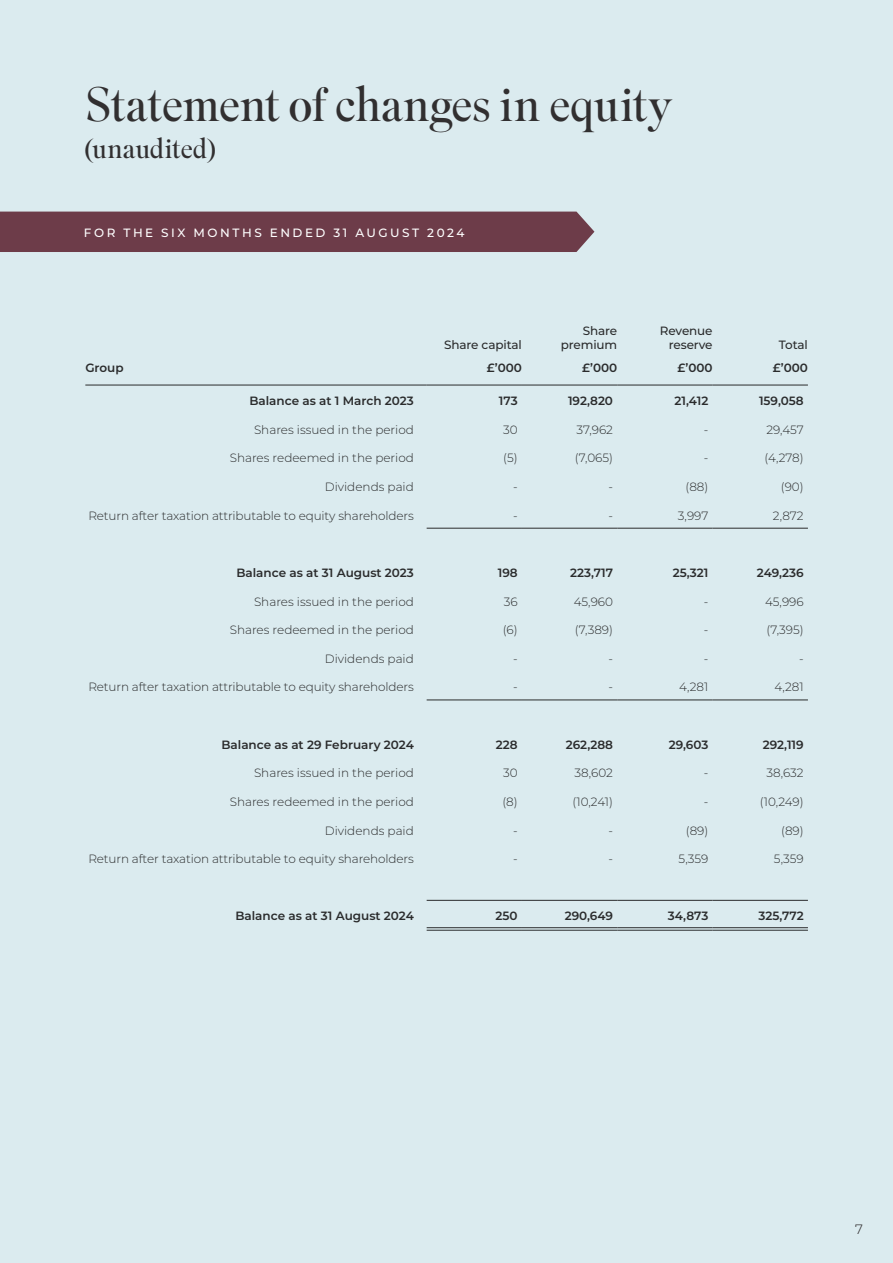
<style>
.page{position:relative;width:893px;height:1263px;background:#dbebef}
.page>*{position:absolute;margin:0;border:0;box-sizing:border-box;transform-origin:0 0}
.t1{font:300 48px "Superior Title";letter-spacing:-.015em;color:#312f30}
.t2{font:300 27.75px "Superior Title";letter-spacing:-.01em;color:#312f30}
.t3{font:300 13.5px "Montserrat";color:#231f20}
.t4{font:300 12px "Montserrat";color:#312f30}
.t5{font:600 12px "Montserrat";color:#312f30}
.t6{font:500 12px/13.5px "Montserrat";letter-spacing:-.01em;color:#312f30;text-align:right}
.CaseStudy-Intro{font:500 12px "Montserrat";letter-spacing:.21em;color:#fff}
</style>
<div class="page">
<div style="left:0;top:212px;width:594px;height:40px;background:#6d3c49"></div>
<hr style="left:85px;top:385px;width:342px;height:1px;background:#312f30">
<hr style="left:427px;top:385px;width:95px;height:1px;background:#312f30">
<hr style="left:522px;top:385px;width:95px;height:1px;background:#312f30">
<hr style="left:617px;top:385px;width:96px;height:1px;background:#312f30">
<hr style="left:713px;top:385px;width:95px;height:1px;background:#312f30">
<hr style="left:427px;top:528px;width:95px;height:1px;background:#312f30">
<hr style="left:522px;top:528px;width:95px;height:1px;background:#312f30">
<hr style="left:617px;top:528px;width:96px;height:1px;background:#312f30">
<hr style="left:713px;top:528px;width:95px;height:1px;background:#312f30">
<hr style="left:427px;top:700px;width:95px;height:1px;background:#312f30">
<hr style="left:522px;top:700px;width:95px;height:1px;background:#312f30">
<hr style="left:617px;top:700px;width:96px;height:1px;background:#312f30">
<hr style="left:713px;top:700px;width:95px;height:1px;background:#312f30">
<hr style="left:427px;top:900px;width:95px;height:1px;background:#312f30">
<hr style="left:522px;top:900px;width:95px;height:1px;background:#312f30">
<hr style="left:617px;top:900px;width:96px;height:1px;background:#312f30">
<hr style="left:713px;top:900px;width:95px;height:1px;background:#312f30">
<hr style="left:427px;top:927px;width:95px;height:1px;background:#312f30">
<hr style="left:427px;top:930px;width:95px;height:1px;background:#312f30">
<hr style="left:522px;top:927px;width:95px;height:1px;background:#312f30">
<hr style="left:522px;top:930px;width:95px;height:1px;background:#312f30">
<hr style="left:617px;top:927px;width:96px;height:1px;background:#312f30">
<hr style="left:617px;top:930px;width:96px;height:1px;background:#312f30">
<hr style="left:713px;top:927px;width:95px;height:1px;background:#312f30">
<hr style="left:713px;top:930px;width:95px;height:1px;background:#312f30">
<p class="t1" style="left:85px;top:76px;width:590px">Statement of changes in equity</p>
<p class="t2" style="left:85px;top:132px;width:133px">(unaudited)</p>
<p class="CaseStudy-Intro" style="left:84px;top:225px;width:382px">FOR THE SIX MONTHS ENDED 31 AUGUST 2024</p>
<p class="t5" style="left:85px;top:359px;width:40px">Group</p>
<p class="t6" style="left:444px;top:337px;width:79px">Share capital</p>
<p class="t5" style="left:487px;top:359px;width:37px">£’000</p>
<p class="t6" style="left:561px;top:324px;width:58px">Share premium</p>
<p class="t5" style="left:582px;top:359px;width:37px">£’000</p>
<p class="t6" style="left:660px;top:324px;width:54px">Revenue reserve</p>
<p class="t5" style="left:677px;top:359px;width:37px">£’000</p>
<p class="t6" style="left:779px;top:337px;width:31px">Total</p>
<p class="t5" style="left:773px;top:359px;width:37px">£’000</p>
<p class="t5" style="left:249px;top:392px;width:166px">Balance as at 1 March 2023</p>
<p class="t5" style="left:499px;top:392px;width:20px">173</p>
<p class="t5" style="left:568px;top:392px;width:47px">192,820</p>
<p class="t5" style="left:674px;top:392px;width:35px">21,412</p>
<p class="t5" style="left:759px;top:392px;width:46px">159,058</p>
<p class="t4" style="left:254px;top:421px;width:161px">Shares issued in the period</p>
<p class="t4" style="left:503px;top:421px;width:16px">30</p>
<p class="t4" style="left:577px;top:421px;width:38px">37,962</p>
<p class="t4" style="left:704px;top:421px;width:6px">-</p>
<p class="t4" style="left:766px;top:421px;width:39px">29,457</p>
<p class="t4" style="left:230px;top:450px;width:186px">Shares redeemed in the period</p>
<p class="t4" style="left:503px;top:450px;width:16px">(5)</p>
<p class="t4" style="left:575px;top:450px;width:40px">(7,065)</p>
<p class="t4" style="left:704px;top:450px;width:6px">-</p>
<p class="t4" style="left:765px;top:450px;width:41px">(4,278)</p>
<p class="t4" style="left:325px;top:479px;width:91px">Dividends paid</p>
<p class="t4" style="left:513px;top:479px;width:6px">-</p>
<p class="t4" style="left:608px;top:479px;width:6px">-</p>
<p class="t4" style="left:685px;top:479px;width:24px">(88)</p>
<p class="t4" style="left:781px;top:479px;width:24px">(90)</p>
<p class="t4" style="left:88px;top:507px;width:327px">Return after taxation attributable to equity shareholders</p>
<p class="t4" style="left:513px;top:507px;width:6px">-</p>
<p class="t4" style="left:608px;top:507px;width:6px">-</p>
<p class="t4" style="left:678px;top:507px;width:32px">3,997</p>
<p class="t4" style="left:773px;top:507px;width:32px">2,872</p>
<p class="t5" style="left:236px;top:564px;width:179px">Balance as at 31 August 2023</p>
<p class="t5" style="left:498px;top:564px;width:21px">198</p>
<p class="t5" style="left:570px;top:564px;width:44px">223,717</p>
<p class="t5" style="left:673px;top:564px;width:37px">25,321</p>
<p class="t5" style="left:757px;top:564px;width:48px">249,236</p>
<p class="t4" style="left:254px;top:593px;width:161px">Shares issued in the period</p>
<p class="t4" style="left:504px;top:593px;width:15px">36</p>
<p class="t4" style="left:574px;top:593px;width:41px">45,960</p>
<p class="t4" style="left:704px;top:593px;width:6px">-</p>
<p class="t4" style="left:765px;top:593px;width:40px">45,996</p>
<p class="t4" style="left:230px;top:622px;width:186px">Shares redeemed in the period</p>
<p class="t4" style="left:503px;top:622px;width:16px">(6)</p>
<p class="t4" style="left:575px;top:622px;width:40px">(7,389)</p>
<p class="t4" style="left:704px;top:622px;width:6px">-</p>
<p class="t4" style="left:766px;top:622px;width:39px">(7,395)</p>
<p class="t4" style="left:325px;top:650px;width:91px">Dividends paid</p>
<p class="t4" style="left:513px;top:650px;width:6px">-</p>
<p class="t4" style="left:608px;top:650px;width:6px">-</p>
<p class="t4" style="left:704px;top:650px;width:6px">-</p>
<p class="t4" style="left:799px;top:650px;width:6px">-</p>
<p class="t4" style="left:88px;top:679px;width:327px">Return after taxation attributable to equity shareholders</p>
<p class="t4" style="left:513px;top:679px;width:6px">-</p>
<p class="t4" style="left:608px;top:679px;width:6px">-</p>
<p class="t4" style="left:679px;top:679px;width:31px">4,281</p>
<p class="t4" style="left:774px;top:679px;width:31px">4,281</p>
<p class="t5" style="left:221px;top:736px;width:194px">Balance as at 29 February 2024</p>
<p class="t5" style="left:496px;top:736px;width:23px">228</p>
<p class="t5" style="left:566px;top:736px;width:49px">262,288</p>
<p class="t5" style="left:669px;top:736px;width:41px">29,603</p>
<p class="t5" style="left:763px;top:736px;width:42px">292,119</p>
<p class="t4" style="left:254px;top:765px;width:161px">Shares issued in the period</p>
<p class="t4" style="left:503px;top:765px;width:16px">30</p>
<p class="t4" style="left:574px;top:765px;width:40px">38,602</p>
<p class="t4" style="left:704px;top:765px;width:6px">-</p>
<p class="t4" style="left:766px;top:765px;width:39px">38,632</p>
<p class="t4" style="left:230px;top:793px;width:186px">Shares redeemed in the period</p>
<p class="t4" style="left:502px;top:793px;width:17px">(8)</p>
<p class="t4" style="left:572px;top:793px;width:42px">(10,241)</p>
<p class="t4" style="left:704px;top:793px;width:6px">-</p>
<p class="t4" style="left:760px;top:793px;width:45px">(10,249)</p>
<p class="t4" style="left:325px;top:822px;width:91px">Dividends paid</p>
<p class="t4" style="left:513px;top:822px;width:6px">-</p>
<p class="t4" style="left:608px;top:822px;width:6px">-</p>
<p class="t4" style="left:686px;top:822px;width:24px">(89)</p>
<p class="t4" style="left:781px;top:822px;width:24px">(89)</p>
<p class="t4" style="left:88px;top:851px;width:327px">Return after taxation attributable to equity shareholders</p>
<p class="t4" style="left:513px;top:851px;width:6px">-</p>
<p class="t4" style="left:608px;top:851px;width:6px">-</p>
<p class="t4" style="left:679px;top:851px;width:31px">5,359</p>
<p class="t4" style="left:774px;top:851px;width:31px">5,359</p>
<p class="t5" style="left:235px;top:908px;width:180px">Balance as at 31 August 2024</p>
<p class="t5" style="left:496px;top:908px;width:24px">250</p>
<p class="t5" style="left:565px;top:908px;width:50px">290,649</p>
<p class="t5" style="left:668px;top:908px;width:42px">34,873</p>
<p class="t5" style="left:758px;top:908px;width:47px">325,772</p>
<p class="t3" style="left:855px;top:1219px;width:9px">7</p>
</div>
